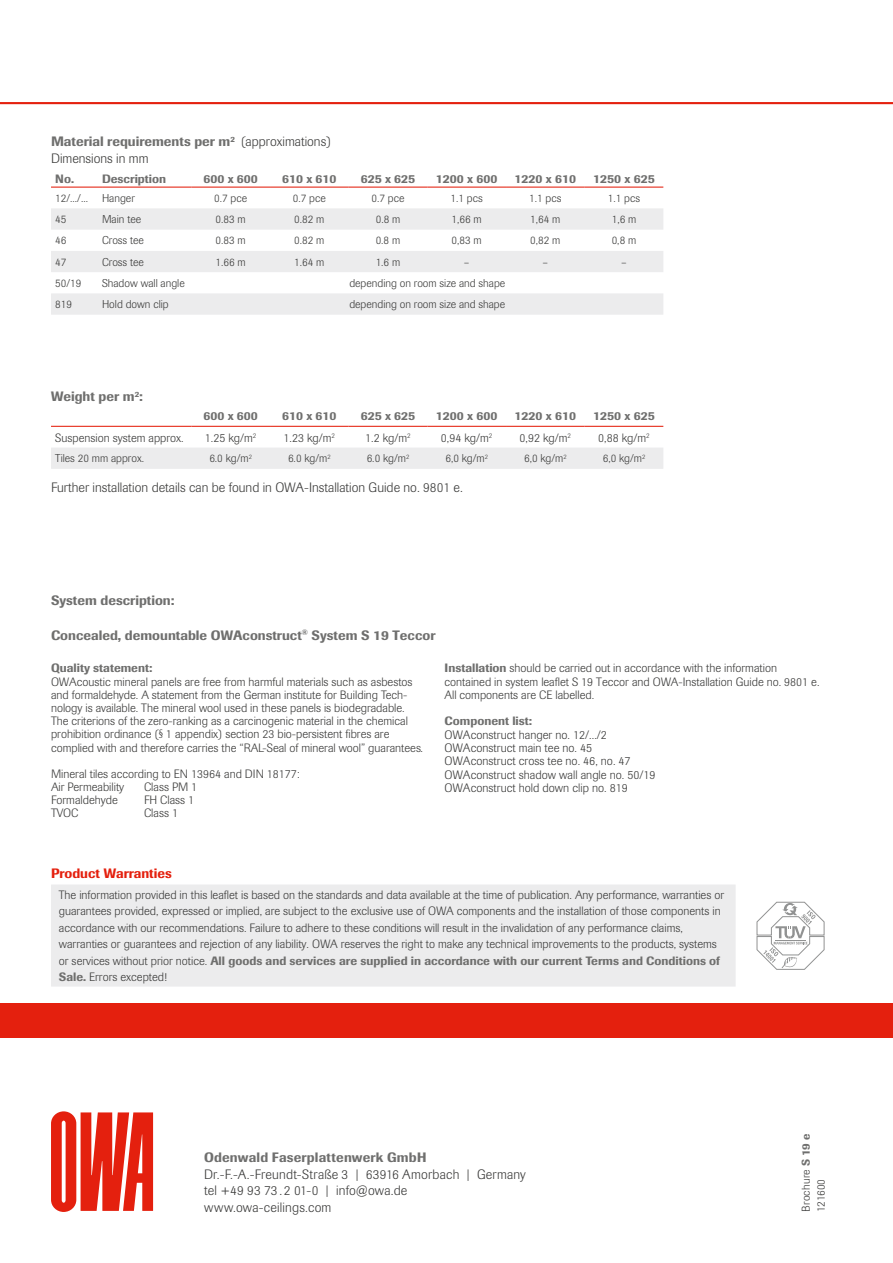
<style>
.page{position:relative;width:893px;height:1263px;background:#fff}
.page>*{position:absolute;margin:0;border:0;box-sizing:border-box;transform-origin:0 0}
.t1{font:300 13.5px/16.5px "Imago Pro";color:#3b3b3a}
.t2{font:500 13.5px "Imago Pro";color:#6f6f6e}
.t3{font:500 13.5px "Imago Pro";color:#e4200e}
.t4{font:300 12.15px/13.4px "Imago Pro";color:#3b3b3a}
.t5{font:300 12px/13.2px "Imago Pro";color:#3b3b3a}
.t6{font:500 12px "Imago Pro";color:#6f6f6e}
.t7{font:300 11.25px "Imago Pro";color:#3b3b3a}
.t8{font:300 11.25px/15px "Imago Pro";letter-spacing:.02em;color:#3b3b3a}
.s1{font-weight:500;color:#6f6f6e}
</style>
<div class="page">
<hr style="left:0;top:102px;width:893px;height:2px;background:#e4200e">
<div style="left:0;top:1003px;width:893px;height:34px;background:#e4200e"></div>
<div style="left:51px;top:448px;width:612px;height:21px;background:#ececed"></div>
<hr style="left:51px;top:426px;width:140px;height:1px;background:#e4200e">
<hr style="left:191px;top:426px;width:79px;height:1px;background:#e4200e">
<hr style="left:270px;top:426px;width:79px;height:1px;background:#e4200e">
<hr style="left:349px;top:426px;width:78px;height:1px;background:#e4200e">
<hr style="left:427px;top:426px;width:79px;height:1px;background:#e4200e">
<hr style="left:506px;top:426px;width:79px;height:1px;background:#e4200e">
<hr style="left:585px;top:426px;width:78px;height:1px;background:#e4200e">
<div style="left:52px;top:885px;width:683px;height:101px;background:#ececed"></div>
<svg style="left:51px;top:208px;width:612px;height:107px;fill:#ececed"></svg>
<hr style="left:51px;top:187px;width:51px;height:1px;background:#e4200e">
<hr style="left:102px;top:187px;width:89px;height:1px;background:#e4200e">
<hr style="left:191px;top:187px;width:79px;height:1px;background:#e4200e">
<hr style="left:270px;top:187px;width:79px;height:1px;background:#e4200e">
<hr style="left:349px;top:187px;width:78px;height:1px;background:#e4200e">
<hr style="left:427px;top:187px;width:79px;height:1px;background:#e4200e">
<hr style="left:506px;top:187px;width:79px;height:1px;background:#e4200e">
<hr style="left:585px;top:187px;width:78px;height:1px;background:#e4200e">
<svg style="left:756px;top:901px;width:69px;height:69px"></svg>
<svg style="left:51px;top:1111px;width:102px;height:101px"></svg>
<p class="t1" style="left:51px;top:133px;width:282px"><span class="s1">Material requirements per m</span><sup>2</sup> (approximations)<br>Dimensions in mm</p>
<p class="t6" style="left:55px;top:171px;width:112px">No. Description</p>
<p class="t6" style="left:203px;top:171px;width:56px">600 x 600</p>
<p class="t6" style="left:282px;top:171px;width:56px">610 x 610</p>
<p class="t6" style="left:361px;top:171px;width:56px">625 x 625</p>
<p class="t6" style="left:436px;top:171px;width:63px">1200 x 600</p>
<p class="t6" style="left:515px;top:171px;width:63px">1220 x 610</p>
<p class="t6" style="left:593px;top:171px;width:63px">1250 x 625</p>
<p class="t7" style="left:55px;top:191px;width:81px">12/.../... Hanger</p>
<p class="t7" style="left:214px;top:191px;width:35px">0.7 pce</p>
<p class="t7" style="left:293px;top:191px;width:35px">0.7 pce</p>
<p class="t7" style="left:371px;top:191px;width:35px">0.7 pce</p>
<p class="t7" style="left:450px;top:191px;width:34px">1.1 pcs</p>
<p class="t7" style="left:529px;top:191px;width:34px">1.1 pcs</p>
<p class="t7" style="left:608px;top:191px;width:34px">1.1 pcs</p>
<p class="t7" style="left:55px;top:212px;width:13px">45</p>
<p class="t7" style="left:102px;top:212px;width:41px">Main tee</p>
<p class="t7" style="left:216px;top:212px;width:32px">0.83 m</p>
<p class="t7" style="left:294px;top:212px;width:32px">0.82 m</p>
<p class="t7" style="left:376px;top:212px;width:26px">0.8 m</p>
<p class="t7" style="left:452px;top:212px;width:32px">1,66 m</p>
<p class="t7" style="left:530px;top:212px;width:32px">1,64 m</p>
<p class="t7" style="left:612px;top:212px;width:26px">1,6 m</p>
<p class="t7" style="left:55px;top:233px;width:13px">46</p>
<p class="t7" style="left:102px;top:233px;width:43px">Cross tee</p>
<p class="t7" style="left:216px;top:233px;width:32px">0.83 m</p>
<p class="t7" style="left:294px;top:233px;width:32px">0.82 m</p>
<p class="t7" style="left:376px;top:233px;width:26px">0.8 m</p>
<p class="t7" style="left:452px;top:233px;width:32px">0,83 m</p>
<p class="t7" style="left:530px;top:233px;width:32px">0,82 m</p>
<p class="t7" style="left:612px;top:233px;width:26px">0,8 m</p>
<p class="t7" style="left:55px;top:254px;width:13px">47</p>
<p class="t7" style="left:102px;top:254px;width:43px">Cross tee</p>
<p class="t7" style="left:216px;top:254px;width:32px">1.66 m</p>
<p class="t7" style="left:294px;top:254px;width:32px">1.64 m</p>
<p class="t7" style="left:376px;top:254px;width:26px">1.6 m</p>
<p class="t7" style="left:464px;top:254px;width:7px">–</p>
<p class="t7" style="left:542px;top:254px;width:7px">–</p>
<p class="t7" style="left:621px;top:254px;width:7px">–</p>
<p class="t7" style="left:55px;top:276px;width:28px">50/19</p>
<p class="t7" style="left:102px;top:276px;width:84px">Shadow wall angle</p>
<p class="t7" style="left:349px;top:276px;width:157px">depending on room size and shape</p>
<p class="t7" style="left:55px;top:297px;width:18px">819</p>
<p class="t7" style="left:102px;top:297px;width:68px">Hold down clip</p>
<p class="t7" style="left:349px;top:297px;width:157px">depending on room size and shape</p>
<p class="t2" style="left:51px;top:388px;width:93px">Weight per m<sup>2</sup>:</p>
<p class="t6" style="left:203px;top:408px;width:56px">600 x 600</p>
<p class="t6" style="left:282px;top:408px;width:56px">610 x 610</p>
<p class="t6" style="left:361px;top:408px;width:56px">625 x 625</p>
<p class="t6" style="left:436px;top:408px;width:63px">1200 x 600</p>
<p class="t6" style="left:515px;top:408px;width:63px">1220 x 610</p>
<p class="t6" style="left:593px;top:408px;width:63px">1250 x 625</p>
<p class="t5" style="left:55px;top:431px;width:130px">Suspension system approx.</p>
<p class="t5" style="left:205px;top:431px;width:53px">1.25 kg/m<sup>2</sup></p>
<p class="t5" style="left:284px;top:431px;width:53px">1.23 kg/m<sup>2</sup></p>
<p class="t5" style="left:365px;top:431px;width:47px">1.2 kg/m<sup>2</sup></p>
<p class="t5" style="left:441px;top:431px;width:53px">0,94 kg/m<sup>2</sup></p>
<p class="t5" style="left:520px;top:431px;width:53px">0,92 kg/m<sup>2</sup></p>
<p class="t5" style="left:598px;top:431px;width:53px">0,88 kg/m<sup>2</sup></p>
<p class="t7" style="left:55px;top:451px;width:90px">Tiles 20 mm approx.</p>
<p class="t7" style="left:209px;top:451px;width:44px">6.0 kg/m<sup>2</sup></p>
<p class="t7" style="left:288px;top:451px;width:44px">6.0 kg/m<sup>2</sup></p>
<p class="t7" style="left:367px;top:451px;width:44px">6.0 kg/m<sup>2</sup></p>
<p class="t7" style="left:445px;top:451px;width:44px">6,0 kg/m<sup>2</sup></p>
<p class="t7" style="left:524px;top:451px;width:44px">6,0 kg/m<sup>2</sup></p>
<p class="t7" style="left:603px;top:451px;width:44px">6,0 kg/m<sup>2</sup></p>
<p class="t1" style="left:51px;top:479px;width:413px">Further installation details can be found in OWA-Installation Guide no. 9801 e.</p>
<p class="t2" style="left:51px;top:592px;width:125px">System description:</p>
<p class="t2" style="left:51px;top:626px;width:386px">Concealed, demountable OWAconstruct<sup>®</sup> System S 19 Teccor</p>
<p class="t6" style="left:51px;top:660px;width:103px">Quality statement:</p>
<p class="t5" style="left:51px;top:675px;width:374px">OWAcoustic mineral panels are free from harmful materials such as asbestos and formaldehyde. A statement from the German institute for Building Tech&shy;nology is available. The mineral wool used in these panels is biodegradable.<br>The criterions of the zero-ranking as a carcinogenic material in the chemical prohibition ordinance (§ 1 appendix) section 23 bio-persistent fibres are complied with and therefore carries the “RAL-Seal of mineral wool” guarantees.</p>
<p class="t5" style="left:51px;top:767px;width:250px">Mineral tiles according to EN 13964 and DIN 18177:<br>Air Permeability</p>
<p class="t5" style="left:144px;top:780px;width:55px">Class PM 1</p>
<p class="t5" style="left:51px;top:793px;width:68px">Formaldehyde</p>
<p class="t5" style="left:144px;top:793px;width:52px">FH Class 1</p>
<p class="t5" style="left:51px;top:806px;width:29px">TVOC</p>
<p class="t5" style="left:144px;top:806px;width:35px">Class 1</p>
<p class="t5" style="left:445px;top:661px;width:376px"><span class="s1">Installation</span> should be carried out in accordance with the information contained in system leaflet S 19 Teccor and OWA-Installation Guide no. 9801 e.<br>All components are CE labelled.</p>
<p class="t6" style="left:445px;top:713px;width:89px">Component list:</p>
<p class="t4" style="left:445px;top:728px;width:213px">OWAconstruct hanger no. 12/.../2<br>OWAconstruct main tee no. 45<br>OWAconstruct cross tee no. 46, no. 47<br>OWAconstruct shadow wall angle no. 50/19<br>OWAconstruct hold down clip no. 819</p>
<p class="t3" style="left:51px;top:864px;width:122px">Product Warranties</p>
<p class="t5" style="left:59px;top:886px;width:667px;line-height:16.5px">The information provided in this leaflet is based on the standards and data available at the time of publication. Any performance, warranties or guarantees provided, expressed or implied, are subject to the exclusive use of OWA components and the installation of those components in accordance with our recommendations. Failure to adhere to these conditions will result in the invalidation of any performance claims, warranties or guarantees and rejection of any liability. OWA reserves the right to make any technical improvements to the products, systems or services without prior notice. <span class="s1">All goods and services are supplied in accordance with our current Terms and Conditions of Sale.</span> Errors excepted!</p>
<p class="t2" style="left:204px;top:1149px;width:224px">Odenwald Faserplattenwerk GmbH</p>
<p class="t1" style="left:204px;top:1166px;width:323px">Dr.-F.-A.-Freundt-Straße 3 | 63916 Amorbach | Germany tel +49 93 73 . 2 01-0 | info@owa.de www.owa-ceilings.com</p>
<p class="t8" style="left:798px;top:1212px;width:79px;rotate:-90deg">Brochure <span class="s1">S 19 e<br></span>121600</p>
</div>
